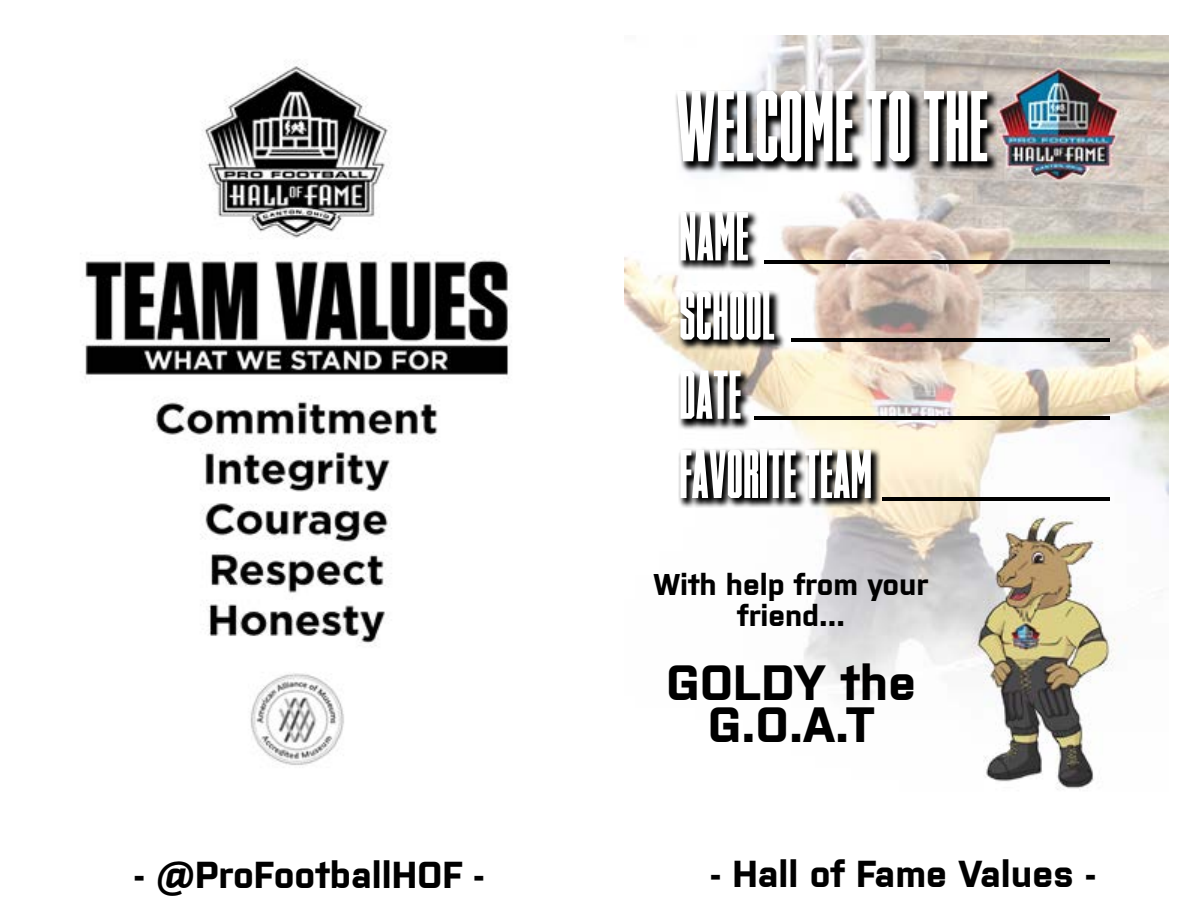
<style>
.page{position:relative;width:1188px;height:918px;background:#fff}
.page>*{position:absolute;margin:0;border:0;box-sizing:border-box;transform-origin:0 0}
.t1{font:96px "TIMMONSNY";color:#fff}
.t2{font:66px/79.2px "TIMMONSNY";color:#fff}
.t3{font:700 49.5px/42px "Purista";color:#000;text-align:center}
.t4{font:700 37.5px "Purista";color:#000}
.t5{font:700 30px/31.5px "Purista";color:#000;text-align:center}
</style>
<div class="page">
<img style="left:82px;top:61px;width:430px;height:704px">
<img style="left:624px;top:36px;width:545px;height:754px">
<svg style="left:674px;top:90px;width:324px;height:83px;background:#504f4e"></svg>
<svg style="left:679px;top:211px;width:202px;height:297px"></svg>
<hr style="left:764px;top:260px;width:346px;height:4px;background:#000">
<hr style="left:791px;top:338px;width:319px;height:4px;background:#000">
<hr style="left:754px;top:416px;width:356px;height:4px;background:#000">
<hr style="left:882px;top:497px;width:228px;height:4px;background:#000">
<h1 class="t1" style="left:676px;top:75px;width:314px">WELCOME TO THE</h1>
<h2 class="t2" style="left:679px;top:196px;width:194px">nAME<br>SCHOOL<br>DATE<br>FAVORITE TEAM</h2>
<p class="t5" style="left:654px;top:566px;width:276px">With help from your friend...</p>
<h3 class="t3" style="left:666px;top:657px;width:251px">GOLDY the<br>G.O.A.T</h3>
<p class="t4" style="left:134px;top:847px;width:352px">- @ProFootballHOF -</p>
<p class="t4" style="left:710px;top:846px;width:388px">- Hall of Fame Values -</p>
</div>
